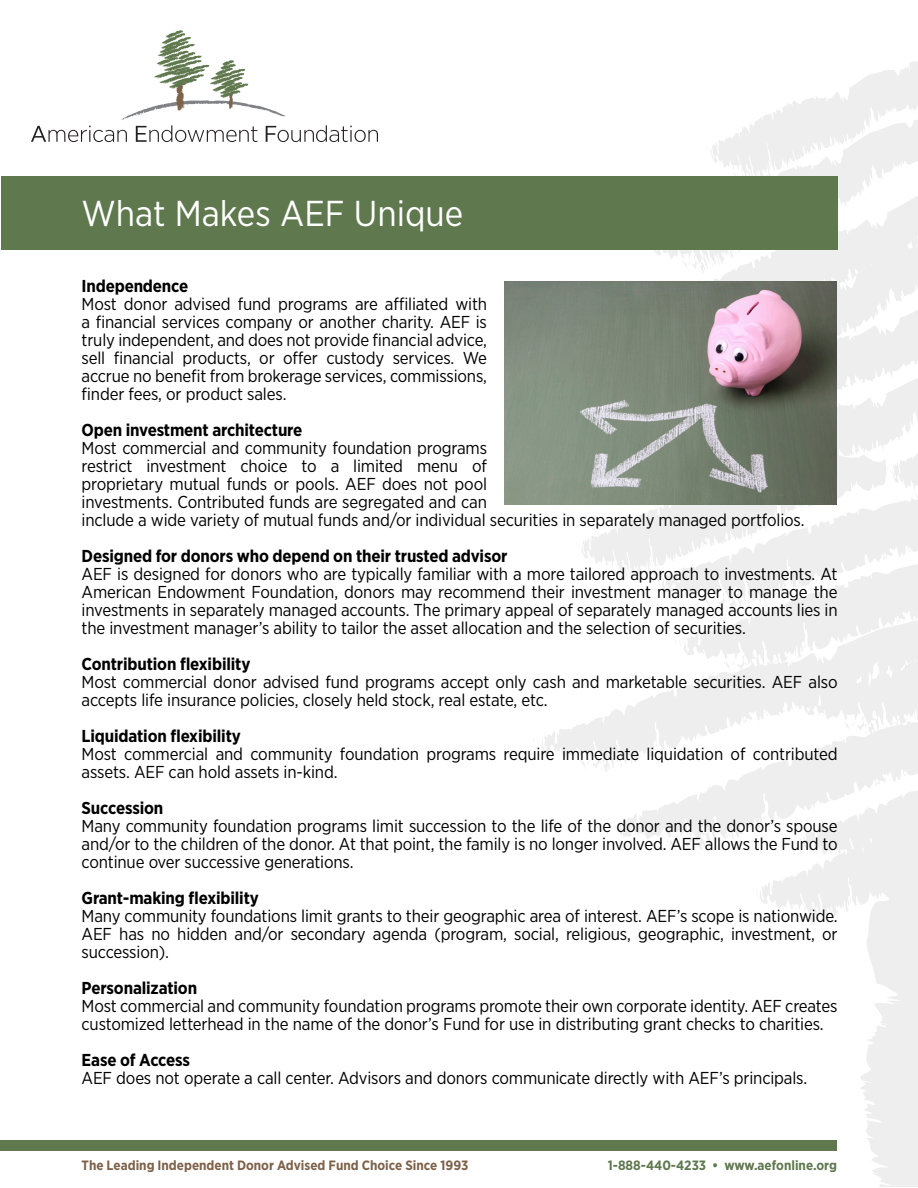
<style>
.page{position:relative;width:918px;height:1188px;background:#fff}
.page>*{position:absolute;margin:0;border:0;box-sizing:border-box;transform-origin:0 0}
.t1{font:36px "Gotham Narrow";color:#fff}
.t2{font:17.25px/18px "Gotham Narrow";letter-spacing:-.01em;color:#000;text-align:justify}
.t3{font:700 17.25px "Gotham Narrow";letter-spacing:-.01em;color:#000}
.t4{font:700 13.5px "Gotham Narrow";color:#7d6149}
.t5{font:700 13.5px "Gotham Narrow";color:#5f784e}
</style>
<div class="page">
<div style="left:0;top:1140px;width:837px;height:11px;background:#5f784e"></div>
<svg style="left:31px;top:30px;width:347px;height:112px"></svg>
<svg style="left:711px;top:61px;width:207px;height:96px;fill:#f0f0f1"></svg>
<svg style="left:847px;top:138px;width:4px;height:5px"></svg>
<svg style="left:597px;top:157px;width:321px;height:201px;fill:#eeeeef"></svg>
<svg style="left:847px;top:327px;width:7px;height:10px"></svg>
<svg style="left:837px;top:358px;width:81px;height:19px;fill:#eeeeef"></svg>
<svg style="left:837px;top:377px;width:81px;height:120px;fill:#eeeeef"></svg>
<svg style="left:887px;top:466px;width:7px;height:12px"></svg>
<svg style="left:914px;top:491px;width:3px;height:6px"></svg>
<svg style="left:541px;top:497px;width:377px;height:353px"></svg>
<svg style="left:614px;top:762px;width:8px;height:6px"></svg>
<svg style="left:628px;top:758px;width:10px;height:6px"></svg>
<svg style="left:538px;top:737px;width:7px;height:13px"></svg>
<svg style="left:608px;top:822px;width:15px;height:12px"></svg>
<svg style="left:667px;top:839px;width:4px;height:7px"></svg>
<svg style="left:677px;top:838px;width:3px;height:6px"></svg>
<svg style="left:693px;top:839px;width:3px;height:10px"></svg>
<svg style="left:719px;top:838px;width:2px;height:7px"></svg>
<svg style="left:729px;top:833px;width:3px;height:6px"></svg>
<svg style="left:760px;top:707px;width:158px;height:480px"></svg>
<div style="left:1px;top:176px;width:837px;height:74px;background:#5f784e"></div>
<img style="left:504px;top:282px;width:333px;height:222px">
<p class="t1" style="left:82px;top:191px;width:383px">What Makes AEF Unique</p>
<p class="t3" style="left:82px;top:275px;width:108px">Independence</p>
<p class="t2" style="left:82px;top:295px;width:407px">Most donor advised fund programs are affiliated with a financial services company or another charity. AEF is truly independent, and does not provide financial advice, sell financial products, or offer custody services. We accrue no benefit from brokerage services, commissions, finder fees, or product sales.</p>
<p class="t3" style="left:82px;top:419px;width:222px">Open investment architecture</p>
<p class="t2" style="left:82px;top:439px;width:725px;text-align:left">Most commercial and community foundation programs<br>restrict investment choice to a limited menu of<br>proprietary mutual funds or pools. AEF does not pool<br>investments. Contributed funds are segregated and can<br>include a wide variety of mutual funds and/or individual securities in separately managed portfolios.</p>
<p class="t3" style="left:82px;top:545px;width:427px">Designed for donors who depend on their trusted advisor</p>
<p class="t2" style="left:82px;top:565px;width:758px">AEF is designed for donors who are typically familiar with a more tailored approach to investments. At American Endowment Foundation, donors may recommend their investment manager to manage the investments in separately managed accounts. The primary appeal of separately managed accounts lies in the investment manager’s ability to tailor the asset allocation and the selection of securities.</p>
<p class="t3" style="left:82px;top:653px;width:170px">Contribution flexibility</p>
<p class="t2" style="left:82px;top:673px;width:758px">Most commercial donor advised fund programs accept only cash and marketable securities. AEF also accepts life insurance policies, closely held stock, real estate, etc.</p>
<p class="t3" style="left:82px;top:725px;width:161px">Liquidation flexibility</p>
<p class="t2" style="left:82px;top:745px;width:757px">Most commercial and community foundation programs require immediate liquidation of contributed assets. AEF can hold assets in-kind.</p>
<p class="t3" style="left:82px;top:797px;width:83px">Succession</p>
<p class="t2" style="left:82px;top:817px;width:758px">Many community foundation programs limit succession to the life of the donor and the donor’s spouse and/or to the children of the donor. At that point, the family is no longer involved. AEF allows the Fund to continue over successive generations.</p>
<p class="t3" style="left:82px;top:887px;width:179px">Grant-making flexibility</p>
<p class="t2" style="left:82px;top:907px;width:758px">Many community foundations limit grants to their geographic area of interest. AEF’s scope is nationwide.<br>AEF has no hidden and/or secondary agenda (program, social, religious, geographic, investment, or succession).</p>
<p class="t3" style="left:82px;top:977px;width:117px">Personalization</p>
<p class="t2" style="left:82px;top:997px;width:758px">Most commercial and community foundation programs promote their own corporate identity. AEF creates customized letterhead in the name of the donor’s Fund for use in distributing grant checks to charities.</p>
<p class="t3" style="left:82px;top:1049px;width:110px">Ease of Access</p>
<p class="t2" style="left:82px;top:1069px;width:727px">AEF does not operate a call center. Advisors and donors communicate directly with AEF’s principals.</p>
<p class="t4" style="left:82px;top:1157px;width:388px">The Leading Independent Donor Advised Fund Choice Since 1993</p>
<p class="t5" style="left:608px;top:1157px;width:231px">1-888-440-4233 • www.aefonline.org</p>
</div>
